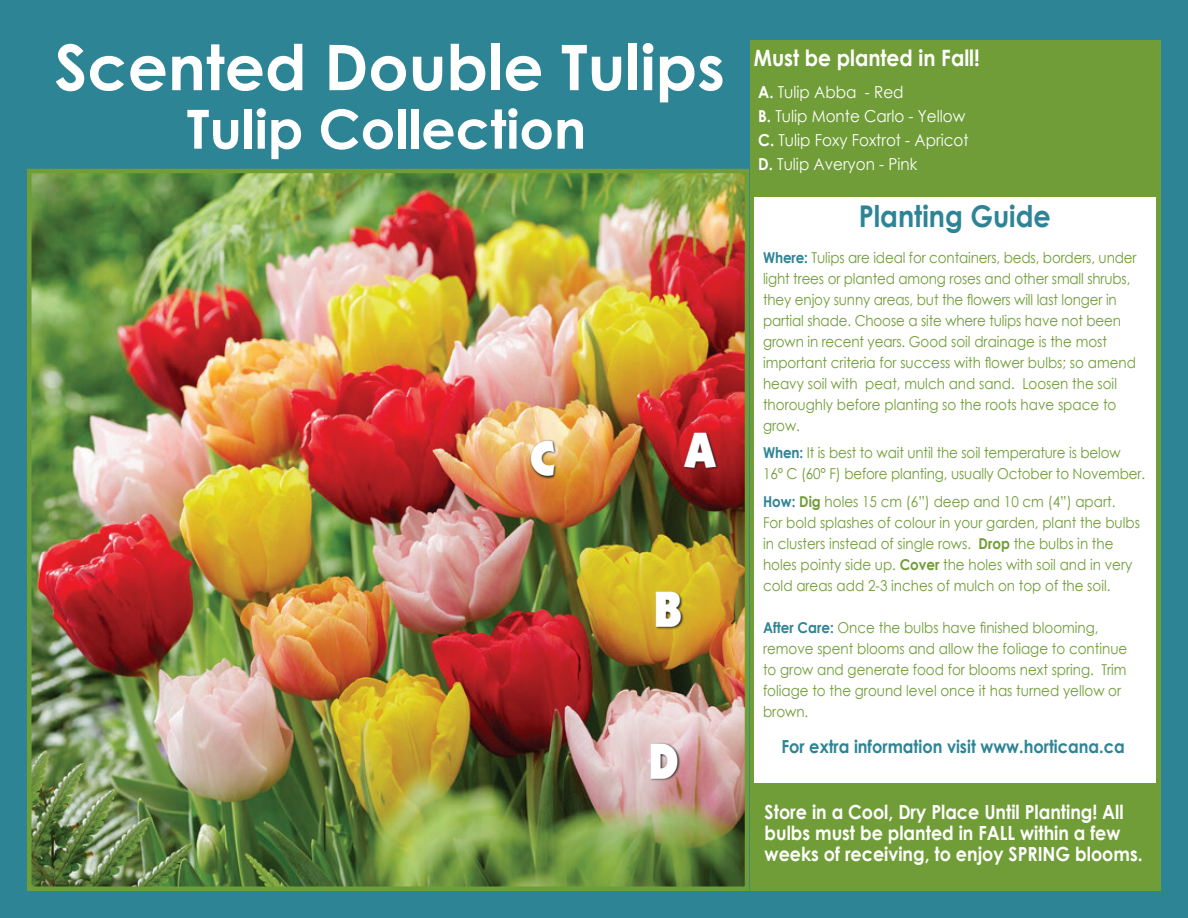
<style>
.page{position:relative;width:1188px;height:918px;background:#2d8495}
.page>*{position:absolute;margin:0;border:0;box-sizing:border-box;transform-origin:0 0}
.t1{font:700 63px "Century Gothic";color:#fff}
.t2{font:700 54px "Century Gothic";color:#fff}
.t3{font:900 51px "Kabob";color:#fff;scale:.9 1}
.t4{font:700 30px "Century Gothic";color:#2d8495;scale:.9 1}
.t5{font:700 22.5px "Century Gothic";color:#fff;scale:.9 1}
.t6{font:700 19.5px/21px "Century Gothic";color:#fff;scale:.9 1}
.t7{font:700 18px "Century Gothic";color:#2d8495;scale:.9 1}
.t8{font:16.5px/24px "Century Gothic";color:#fff;scale:.92 1}
.t9{font:15px/21px "Century Gothic";color:#709d37;scale:.9 1}
.s1{font-weight:700}
.s2{font-weight:700;color:#2d8495}
</style>
<div class="page">
<img style="left:32px;top:174px;width:712px;height:712px">
<div style="left:27px;top:169px;width:722px;height:722px;border:4px solid #709d37"></div>
<div style="left:751px;top:40px;width:410px;height:851px;background:#709d37"></div>
<div style="left:754px;top:198px;width:402px;height:585px;background:#fff"></div>
<svg style="left:530px;top:439px;width:28px;height:40px"></svg>
<svg style="left:683px;top:432px;width:36px;height:38px"></svg>
<svg style="left:650px;top:742px;width:31px;height:39px"></svg>
<svg style="left:655px;top:592px;width:29px;height:38px"></svg>
<h1 class="t1" style="left:55px;top:19px;width:672px">Scented Double Tulips</h1>
<h2 class="t2" style="left:187px;top:88px;width:401px">Tulip Collection</h2>
<h3 class="t3" style="left:530px;top:429px;width:30px">C</h3>
<h3 class="t3" style="left:685px;top:420px;width:36px">A</h3>
<h3 class="t3" style="left:654px;top:580px;width:33px">B</h3>
<h3 class="t3" style="left:648px;top:731px;width:36px">D</h3>
<h3 class="t5" style="left:754px;top:41px;width:253px">Must be planted in Fall!</h3>
<p class="t8" style="left:758px;top:79px;width:230px"><span class="s1">A.</span> Tulip Abba - Red<br><span class="s1">B.</span> Tulip Monte Carlo - Yellow<br><span class="s1">C.</span> Tulip Foxy Foxtrot - Apricot<br><span class="s1">D.</span> Tulip Averyon - Pink</p>
<h3 class="t4" style="left:859px;top:193px;width:215px">Planting Guide</h3>
<p class="t9" style="left:763px;top:246px;width:417px"><span class="s2">Where:</span> Tulips are ideal for containers, beds, borders, under light trees or planted among roses and other small shrubs, they enjoy sunny areas, but the flowers will last longer in partial shade. Choose a site where tulips have not been grown in recent years. Good soil drainage is the most important criteria for success with flower bulbs; so amend heavy soil with peat, mulch and sand. Loosen the soil thoroughly before planting so the roots have space to grow.</p>
<p class="t9" style="left:763px;top:442px;width:426px"><span class="s2">When:</span> It is best to wait until the soil temperature is below<br>16° C (60° F) before planting, usually October to November.</p>
<p class="t9" style="left:763px;top:491px;width:420px"><span class="s2">How:</span> <span class="s1">Dig</span> holes 15 cm (6”) deep and 10 cm (4”) apart.<br>For bold splashes of colour in your garden, plant the bulbs in clusters instead of single rows. <span class="s1">Drop</span> the bulbs in the holes pointy side up. <span class="s1">Cover</span> the holes with soil and in very cold areas add 2-3 inches of mulch on top of the soil.</p>
<p class="t9" style="left:763px;top:617px;width:406px"><span class="s2">After Care:</span> Once the bulbs have finished blooming, remove spent blooms and allow the foliage to continue to grow and generate food for blooms next spring. Trim foliage to the ground level once it has turned yellow or brown.</p>
<p class="t7" style="left:781px;top:733px;width:383px">For extra information visit www.horticana.ca</p>
<h3 class="t6" style="left:765px;top:801px;width:422px">Store in a Cool, Dry Place Until Planting! All bulbs must be planted in FALL within a few weeks of receiving, to enjoy SPRING blooms.</h3>
</div>
